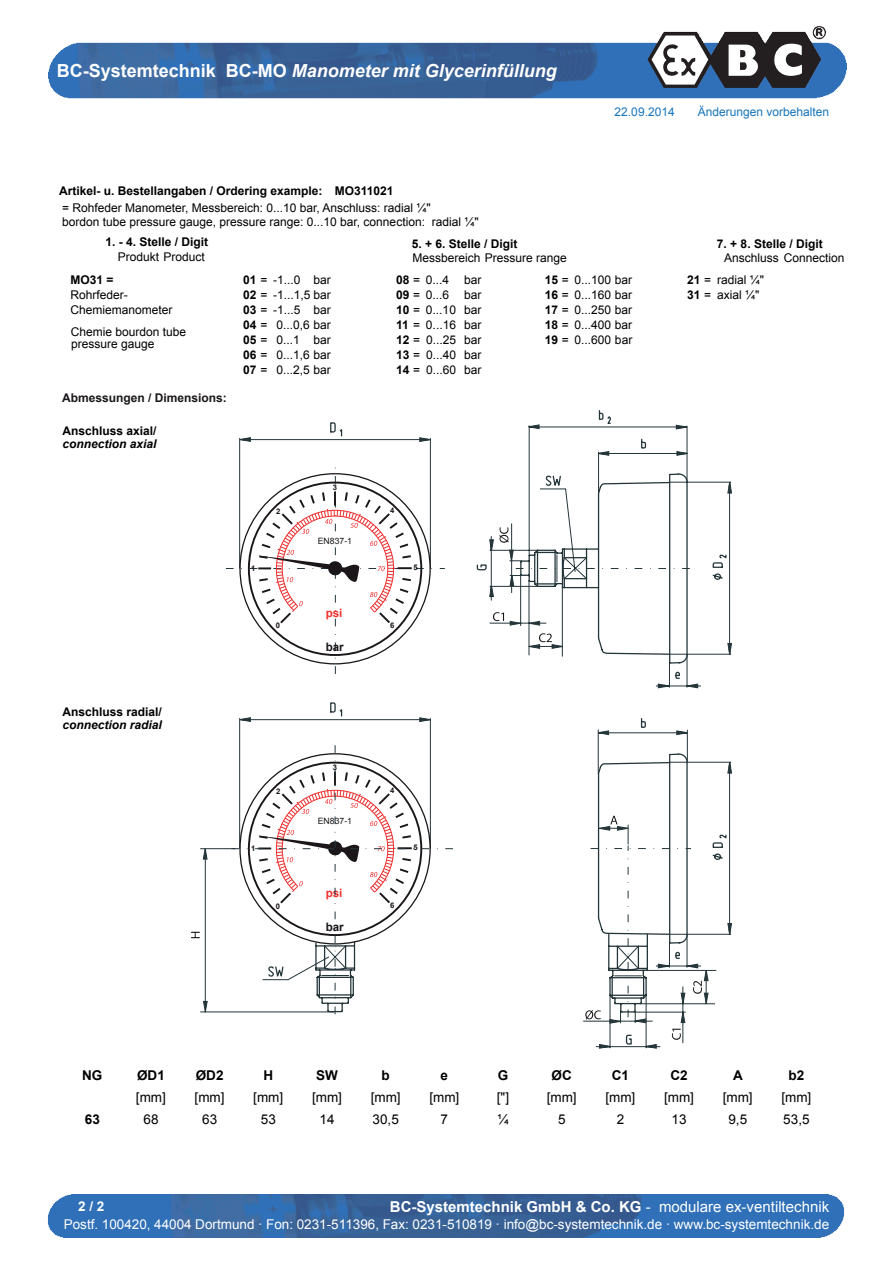
<style>
.page{position:relative;width:893px;height:1263px;background:#fff}
.page>*{position:absolute;margin:0;border:0;box-sizing:border-box;transform-origin:0 0}
.t1{font:italic 700 18px "Arial";color:#fff}
.t2{font:700 15px "Arial";color:#fff}
.t3{font:13.5px "Arial";color:#fff}
.t4{font:13.5px "Arial";color:#000}
.t5{font:700 13.5px "Arial";color:#000}
.t6{font:700 13.5px "Arial";color:#fff}
.t7{font:12px/15px "Arial";color:#000}
.t8{font:700 12px "Arial";color:#000}
.t9{font:12px "Arial";color:#1775bc}
.t10{font:italic 700 12px "Arial";color:#000}
.t11{font:700 12px "Arial";color:#1a161a}
.t12{font:700 11.55px "Arial";color:#1a161a}
.t13{font:700 11.55px "Arial";color:#ee302f}
.t14{font:700 10.2px "Arial";color:#231f20}
.t15{font:8.7px "Arial";color:#1a161a}
.t16{font:700 7.65px "Arial";color:#1a161a}
.s1{font-style:normal}
.s2{font-weight:700}
.s3{font-weight:400}
</style>
<div class="page">
<img style="left:48px;top:26px;width:799px;height:73px">
<img style="left:47px;top:1194px;width:798px;height:44px">
<svg style="left:648px;top:31px;width:173px;height:57px"></svg>
<div style="left:813px;top:26px;width:12px;height:13px;border:1px solid #231f20;border-radius:50%"></div>
<svg style="left:655px;top:481px;width:76px;height:207px"></svg>
<svg style="left:598px;top:411px;width:6px;height:5px"></svg>
<svg style="left:476px;top:416px;width:251px;height:263px"></svg>
<svg style="left:676px;top:424px;width:11px;height:6px"></svg>
<svg style="left:658px;top:683px;width:11px;height:5px"></svg>
<svg style="left:686px;top:683px;width:12px;height:5px"></svg>
<svg style="left:528px;top:424px;width:12px;height:5px"></svg>
<svg style="left:727px;top:643px;width:5px;height:12px"></svg>
<svg style="left:727px;top:482px;width:5px;height:12px"></svg>
<svg style="left:489px;top:438px;width:205px;height:226px"></svg>
<svg style="left:226px;top:422px;width:219px;height:252px"></svg>
<svg style="left:583px;top:718px;width:149px;height:331px"></svg>
<svg style="left:230px;top:702px;width:223px;height:312px"></svg>
<hr style="left:200px;top:1011px;width:134px;height:1px;background:#24353a">
<hr style="left:205px;top:849px;width:1px;height:163px;background:#24353a">
<svg style="left:203px;top:1001px;width:5px;height:11px"></svg>
<svg style="left:203px;top:849px;width:5px;height:11px"></svg>
<svg style="left:191px;top:932px;width:9px;height:6px"></svg>
<hr style="left:200px;top:848px;width:36px;height:1px;background:#24353a">
<h1 class="t1" style="left:57px;top:59px;width:502px"><span class="s1">BC-Systemtechnik BC-MO</span> Manometer mit Glycerinfüllung</h1>
<p class="t14" style="left:815px;top:26px;width:9px">R</p>
<p class="t9" style="left:615px;top:104px;width:62px">22.09.2014</p>
<p class="t9" style="left:615px;top:104px;width:32px">17 2</p>
<p class="t9" style="left:668px;top:104px;width:8px">0</p>
<p class="t9" style="left:698px;top:104px;width:133px">Änderungen vorbehalten</p>
<p class="t8" style="left:59px;top:183px;width:336px">Artikel- u. Bestellangaben / Ordering example: MO311021</p>
<p class="t7" style="left:62px;top:200px;width:418px;line-height:14.4px">= Rohfeder Manometer, Messbereich: 0...10 bar, Anschluss: radial ¼"<br>bordon tube pressure gauge, pressure range: 0...10 bar, connection: radial ¼"</p>
<p class="t8" style="left:412px;top:236px;width:107px">5. + 6. Stelle / Digit</p>
<p class="t7" style="left:412px;top:250px;width:156px">Messbereich Pressure range</p>
<p class="t8" style="left:106px;top:234px;width:104px">1. - 4. Stelle / Digit</p>
<p class="t7" style="left:118px;top:249px;width:88px">Produkt Product</p>
<p class="t8" style="left:71px;top:272px;width:45px">MO31 =</p>
<p class="t7" style="left:71px;top:287px;width:104px">Rohrfeder-<br>Chemiemanometer</p>
<p class="t8" style="left:717px;top:236px;width:107px">7. + 8. Stelle / Digit</p>
<p class="t7" style="left:724px;top:250px;width:122px">Anschluss Connection</p>
<p class="t7" style="left:396px;top:272px;width:87px;text-align:justify"><span class="s2">08</span> = 0...4 bar <span class="s2">09</span> = 0...6 bar <span class="s2">10</span> = 0...10 bar <span class="s2">11</span> = 0...16 bar <span class="s2">12</span> = 0...25 bar <span class="s2">13</span> = 0...40 bar <span class="s2">14</span> = 0...60 bar</p>
<p class="t7" style="left:687px;top:272px;width:78px"><span class="s2">21</span> = radial ¼"<br><span class="s2">31</span> = axial ¼"</p>
<p class="t7" style="left:243px;top:272px;width:89px;text-align:justify"><span class="s2">01</span> = -1...0 bar <span class="s2">02</span> = -1...1,5 bar <span class="s2">03</span> = -1...5 bar <span class="s2">04</span> = 0...0,6 bar <span class="s2">05</span> = 0...1 bar <span class="s2">06</span> = 0...1,6 bar <span class="s2">07</span> = 0...2,5 bar</p>
<p class="t7" style="left:545px;top:272px;width:89px;text-align:justify"><span class="s2">15</span> = 0...100 bar <span class="s2">16</span> = 0...160 bar <span class="s2">17</span> = 0...250 bar <span class="s2">18</span> = 0...400 bar <span class="s2">19</span> = 0...600 bar</p>
<p class="t7" style="left:71px;top:326px;width:117px;line-height:12px">Chemie bourdon tube pressure gauge</p>
<p class="t11" style="left:62px;top:390px;width:166px">Abmessungen / Dimensions:</p>
<p class="t8" style="left:62px;top:423px;width:96px">Anschluss axial/</p>
<p class="t10" style="left:62px;top:436px;width:96px">connection axial</p>
<p class="t8" style="left:62px;top:704px;width:101px">Anschluss radial/</p>
<p class="t10" style="left:62px;top:717px;width:101px">connection radial</p>
<p class="t16" style="left:251px;top:563px;width:6px">1</p>
<p class="t16" style="left:276px;top:506px;width:6px">2</p>
<p class="t16" style="left:276px;top:621px;width:6px">0</p>
<p class="t16" style="left:333px;top:482px;width:6px">3</p>
<p class="t15" style="left:318px;top:536px;width:36px">EN837-1</p>
<p class="t13" style="left:326px;top:605px;width:18px">psi</p>
<p class="t12" style="left:326px;top:639px;width:20px">bar</p>
<p class="t16" style="left:390px;top:506px;width:6px">4</p>
<p class="t16" style="left:413px;top:562px;width:6px">5</p>
<p class="t16" style="left:390px;top:620px;width:6px">6</p>
<p class="t16" style="left:251px;top:843px;width:6px">1</p>
<p class="t16" style="left:276px;top:786px;width:6px">2</p>
<p class="t16" style="left:276px;top:901px;width:6px">0</p>
<p class="t16" style="left:333px;top:762px;width:6px">3</p>
<p class="t15" style="left:318px;top:816px;width:36px">EN837-1</p>
<p class="t13" style="left:326px;top:885px;width:18px">psi</p>
<p class="t12" style="left:326px;top:919px;width:20px">bar</p>
<p class="t16" style="left:390px;top:786px;width:6px">4</p>
<p class="t16" style="left:413px;top:842px;width:6px">5</p>
<p class="t16" style="left:390px;top:900px;width:6px">6</p>
<p class="t5" style="left:82px;top:1066px;width:22px">NG</p>
<p class="t5" style="left:137px;top:1066px;width:29px">ØD1</p>
<p class="t5" style="left:196px;top:1066px;width:29px">ØD2</p>
<p class="t5" style="left:263px;top:1066px;width:11px">H</p>
<p class="t5" style="left:316px;top:1066px;width:23px">SW</p>
<p class="t5" style="left:382px;top:1066px;width:10px">b</p>
<p class="t5" style="left:441px;top:1066px;width:9px">e</p>
<p class="t5" style="left:498px;top:1066px;width:12px">G</p>
<p class="t5" style="left:552px;top:1066px;width:22px">ØC</p>
<p class="t5" style="left:612px;top:1066px;width:19px">C1</p>
<p class="t5" style="left:670px;top:1066px;width:19px">C2</p>
<p class="t5" style="left:733px;top:1066px;width:11px">A</p>
<p class="t5" style="left:788px;top:1066px;width:17px">b2</p>
<p class="t4" style="left:136px;top:1088px;width:31px">[mm]</p>
<p class="t4" style="left:195px;top:1088px;width:31px">[mm]</p>
<p class="t4" style="left:253px;top:1088px;width:31px">[mm]</p>
<p class="t4" style="left:312px;top:1088px;width:31px">[mm]</p>
<p class="t4" style="left:371px;top:1088px;width:31px">[mm]</p>
<p class="t4" style="left:429px;top:1088px;width:31px">[mm]</p>
<p class="t4" style="left:497px;top:1088px;width:14px">["]</p>
<p class="t4" style="left:547px;top:1088px;width:31px">[mm]</p>
<p class="t4" style="left:605px;top:1088px;width:31px">[mm]</p>
<p class="t4" style="left:664px;top:1088px;width:31px">[mm]</p>
<p class="t4" style="left:723px;top:1088px;width:31px">[mm]</p>
<p class="t4" style="left:781px;top:1088px;width:31px">[mm]</p>
<p class="t5" style="left:85px;top:1110px;width:17px">63</p>
<p class="t4" style="left:144px;top:1110px;width:17px">68</p>
<p class="t4" style="left:202px;top:1110px;width:17px">63</p>
<p class="t4" style="left:261px;top:1110px;width:17px">53</p>
<p class="t4" style="left:320px;top:1110px;width:17px">14</p>
<p class="t4" style="left:373px;top:1110px;width:28px">30,5</p>
<p class="t4" style="left:441px;top:1110px;width:9px">7</p>
<p class="t4" style="left:497px;top:1110px;width:13px">¼</p>
<p class="t4" style="left:558px;top:1110px;width:9px">5</p>
<p class="t4" style="left:617px;top:1110px;width:9px">2</p>
<p class="t4" style="left:672px;top:1110px;width:17px">13</p>
<p class="t4" style="left:728px;top:1110px;width:20px">9,5</p>
<p class="t4" style="left:783px;top:1110px;width:28px">53,5</p>
<p class="t6" style="left:78px;top:1197px;width:28px">2 / 2</p>
<p class="t2" style="left:390px;top:1196px;width:441px">BC-Systemtechnik GmbH &amp; Co. KG <span class="s3">- modulare ex-ventiltechnik</span></p>
<p class="t3" style="left:64px;top:1216px;width:767px">Postf. 100420, 44004 Dortmund · Fon: 0231-511396, Fax: 0231-510819 · info@bc-systemtechnik.de · www.bc-systemtechnik.de</p>
</div>
